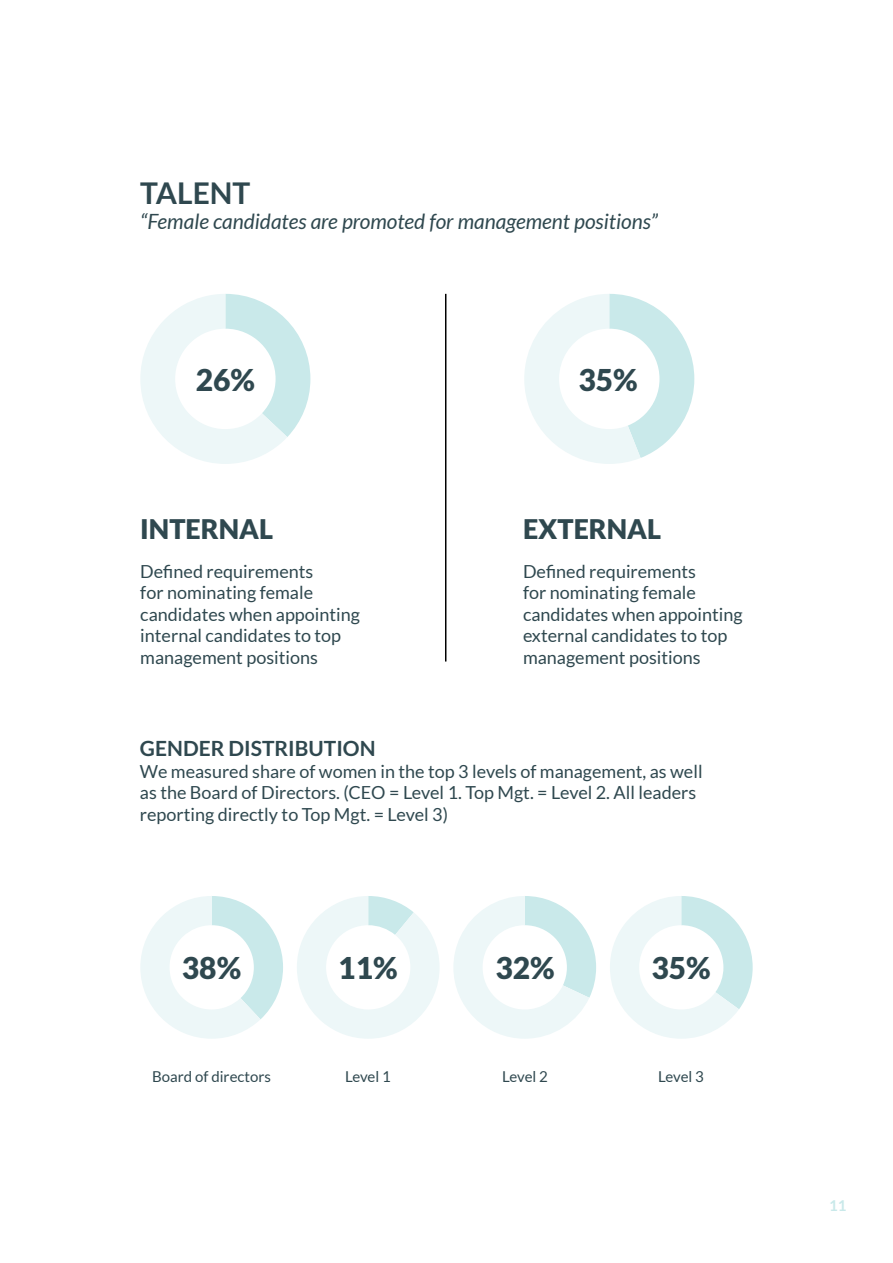
<style>
.page{position:relative;width:893px;height:1263px;background:#fff}
.page>*{position:absolute;margin:0;border:0;box-sizing:border-box;transform-origin:0 0}
.t1{font:900 30px "Lato";color:#2f484f}
.t2{font:700 30px "Lato";color:#2f484f}
.t3{font:900 27px "Lato";color:#2f484f}
.t4{font:italic 21px "Lato";color:#2f484f}
.t5{font:700 21px "Lato";color:#2f484f}
.t6{font:18px/21.6px "Lato";color:#2f484f}
.t7{font:15px "Lato";color:#2f484f}
.t8{font:700 15px "Lato";color:#c9e9ea}
</style>
<div class="page">
<svg style="left:140px;top:294px;width:170px;height:170px"></svg>
<svg style="left:524px;top:294px;width:170px;height:170px"></svg>
<hr style="left:445px;top:294px;width:1px;height:367px;background:#000">
<svg style="left:140px;top:896px;width:143px;height:143px"></svg>
<svg style="left:610px;top:896px;width:143px;height:143px"></svg>
<svg style="left:453px;top:896px;width:143px;height:143px"></svg>
<svg style="left:297px;top:896px;width:143px;height:143px"></svg>
<h1 class="t2" style="left:140px;top:175px;width:112px">TALENT</h1>
<p class="t4" style="left:140px;top:209px;width:519px">“Female candidates are promoted for management positions”</p>
<h1 class="t1" style="left:196px;top:362px;width:61px">26%</h1>
<h1 class="t1" style="left:578px;top:362px;width:61px">35%</h1>
<h2 class="t3" style="left:140px;top:513px;width:134px">INTERNAL</h2>
<h2 class="t3" style="left:523px;top:513px;width:140px">EXTERNAL</h2>
<p class="t6" style="left:140px;top:560px;width:221px">Defined requirements<br>for nominating female candidates when appointing internal candidates to top management positions</p>
<p class="t6" style="left:523px;top:560px;width:221px">Defined requirements<br>for nominating female candidates when appointing external candidates to top management positions</p>
<p class="t5" style="left:140px;top:736px;width:237px">GENDER DISTRIBUTION</p>
<p class="t6" style="left:140px;top:760px;width:564px">We measured share of women in the top 3 levels of management, as well as the Board of Directors. (CEO = Level 1. Top Mgt. = Level 2. All leaders reporting directly to Top Mgt. = Level 3)</p>
<h1 class="t1" style="left:182px;top:951px;width:61px">38%</h1>
<p class="t7" style="left:152px;top:1069px;width:120px">Board of directors</p>
<h1 class="t1" style="left:338px;top:950px;width:61px">11%</h1>
<p class="t7" style="left:345px;top:1068px;width:47px">Level 1</p>
<h1 class="t1" style="left:495px;top:951px;width:61px">32%</h1>
<p class="t7" style="left:502px;top:1069px;width:47px">Level 2</p>
<h1 class="t1" style="left:651px;top:950px;width:61px">35%</h1>
<p class="t7" style="left:658px;top:1068px;width:47px">Level 3</p>
<p class="t8" style="left:829px;top:1197px;width:19px">11</p>
</div>
